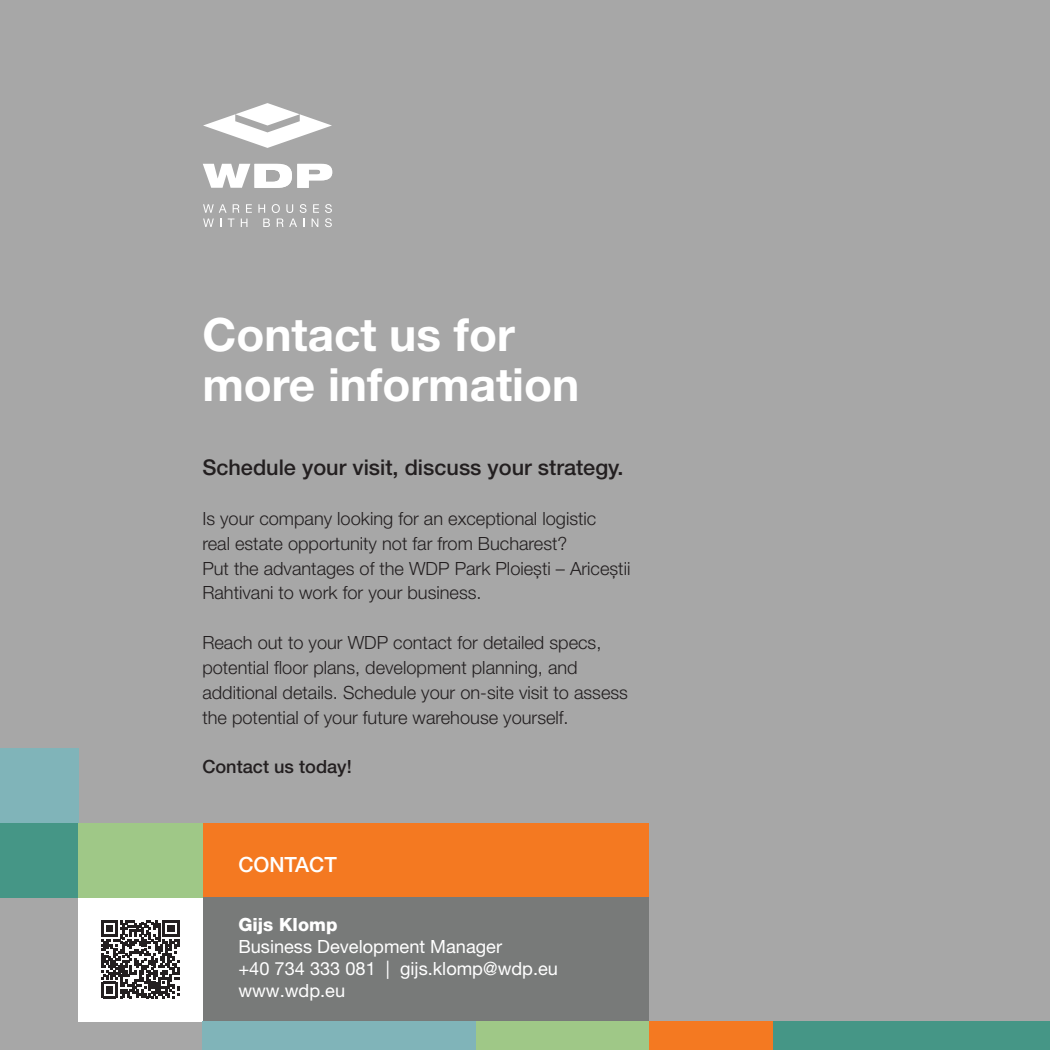
<style>
.page{position:relative;width:1050px;height:1050px;background:#fff}
.page>*{position:absolute;margin:0;border:0;box-sizing:border-box;transform-origin:0 0}
.t1{font:700 45.85px/49.5px "Helvetica Neue LT Pro";color:#fff}
.t2{font:500 21.7px "Helvetica Neue LT Pro";color:#231f20}
.t3{font:500 21px "Helvetica Neue LT Pro";color:#fff}
.t4{font:300 18.2px/24.8px "Helvetica Neue LT Pro";color:#231f20}
.t5{font:18.2px/21.9px "Helvetica Neue LT Pro";color:#fff}
.t6{font:500 18.2px "Helvetica Neue LT Pro";color:#231f20}
.t7{font:800 18.2px "Helvetica Neue LT Pro";color:#fff}
</style>
<div class="page">
<div style="left:0;top:0;width:1049px;height:1049px;background:#a7a7a7"></div>
<div style="left:773px;top:1021px;width:276px;height:28px;background:#459686"></div>
<div style="left:420px;top:1021px;width:353px;height:28px;background:#f47921"></div>
<div style="left:4px;top:822px;width:645px;height:75px;background:#f47921"></div>
<div style="left:202px;top:897px;width:447px;height:124px;background:#787a79"></div>
<div style="left:78px;top:897px;width:124px;height:124px;background:#fff"></div>
<svg style="left:101px;top:920px;width:79px;height:78px"></svg>
<div style="left:0;top:822px;width:78px;height:75px;background:#459686"></div>
<div style="left:78px;top:822px;width:124px;height:75px;background:#9fc887"></div>
<div style="left:0;top:748px;width:78px;height:74px;background:#80b4b9"></div>
<svg style="left:203px;top:103px;width:130px;height:125px"></svg>
<div style="left:475px;top:1021px;width:174px;height:28px;background:#9fc887"></div>
<div style="left:202px;top:1021px;width:273px;height:28px;background:#80b4b9"></div>
<h1 class="t1" style="left:202px;top:309px;width:378px">Contact us for more information</h1>
<p class="t2" style="left:202px;top:454px;width:422px">Schedule your visit, discuss your strategy.</p>
<p class="t4" style="left:202px;top:505px;width:429px">Is your company looking for an exceptional logistic<br>real estate opportunity not far from Bucharest?<br>Put the advantages of the WDP Park Ploiești – Ariceștii Rahtivani to work for your business.</p>
<p class="t4" style="left:202px;top:629px;width:427px">Reach out to your WDP contact for detailed specs, potential floor plans, development planning, and additional details. Schedule your on-site visit to assess the potential of your future warehouse yourself.</p>
<p class="t6" style="left:202px;top:755px;width:151px">Contact us today!</p>
<p class="t3" style="left:238px;top:851px;width:100px">CONTACT</p>
<p class="t7" style="left:238px;top:913px;width:101px">Gijs Klomp</p>
<p class="t5" style="left:238px;top:935px;width:321px">Business Development Manager<br>+40 734 333 081 | gijs.klomp@wdp.eu www.wdp.eu</p>
</div>
